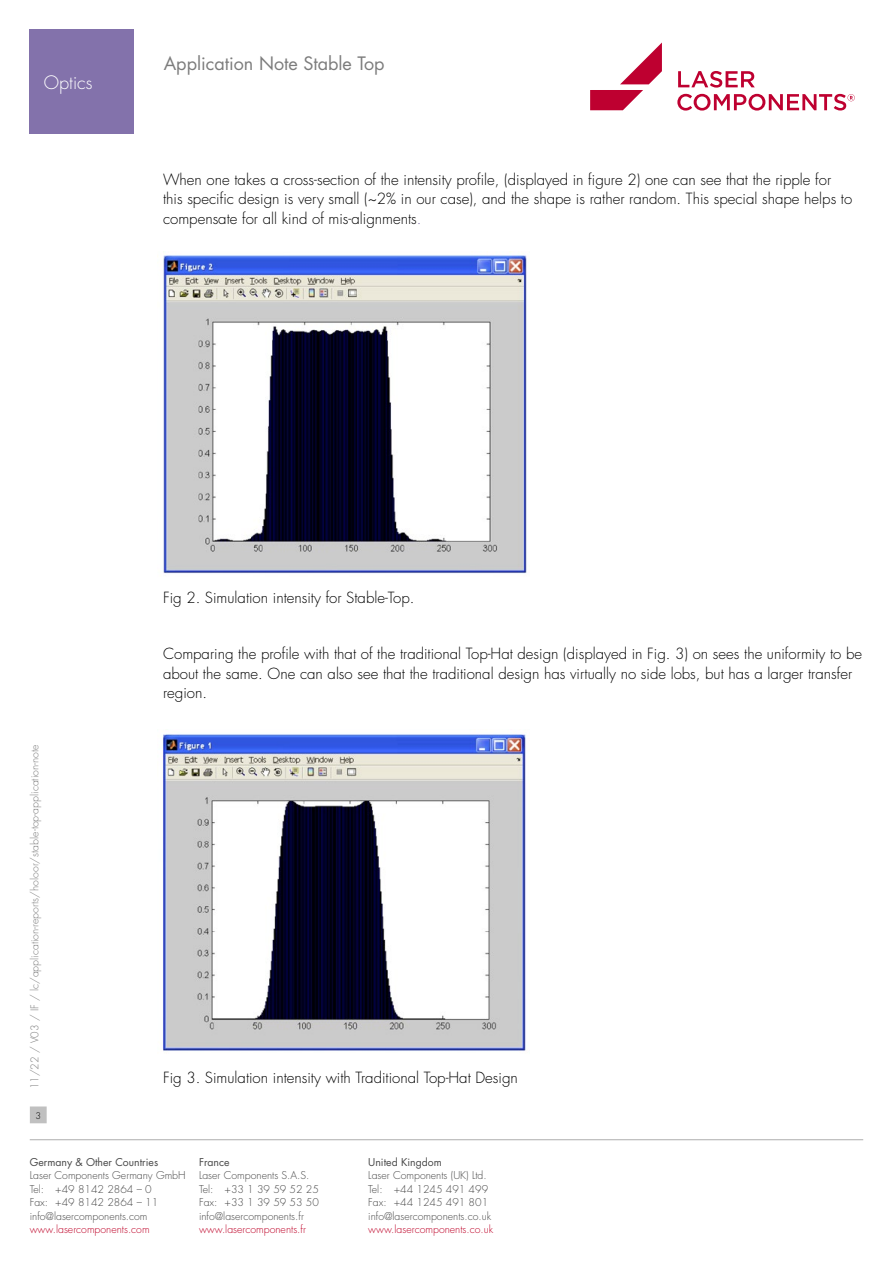
<style>
.page{position:relative;width:893px;height:1263px;background:#fff}
.page>*{position:absolute;margin:0;border:0;box-sizing:border-box;transform-origin:0 0}
.t1{font:18px "Futura Std";color:#7c7c7c}
.t2{font:300 18px "Futura Std";color:#fff}
.t3{font:300 15px/19.5px "Futura Std";color:#000}
.t4{font:300 10.5px/13.5px "Futura Std";color:#484848}
.t5{font:300 10.5px "Futura Std";color:#7c7c7c}
.t6{font:300 10.5px "Futura Std";color:#be0027}
.t7{font:10.5px "Futura Std";color:#484848}
.t8{font:300 9px "Futura Std";color:#000}
.s1{color:#8372ab}
</style>
<div class="page">
<hr style="left:30px;top:1139px;width:833px;height:1px;background:#c0c0c0">
<div style="left:31px;top:1107px;width:15px;height:16px;background:#c0c0c0"></div>
<div style="left:30px;top:1106px;width:17px;height:17px;border:1px solid #c0c0c0"></div>
<svg style="left:677px;top:71px;width:178px;height:40px"></svg>
<svg style="left:590px;top:43px;width:72px;height:67px"></svg>
<img style="left:157px;top:255px;width:370px;height:319px">
<img style="left:163px;top:734px;width:363px;height:317px">
<div style="left:30px;top:30px;width:104px;height:104px;background:#8372ab"></div>
<p class="t2" style="left:44px;top:72px;width:50px">Optics</p>
<p class="t1" style="left:164px;top:52px;width:222px">Application Note Stable Top</p>
<p class="t3" style="left:163px;top:170px;width:691px">When one takes a cross-section of the intensity profile, (displayed in figure 2) one can see that the ripple for this specific design is very small (~2% in our case), and the shape is rather random. This special shape helps to compensate for all kind of mis-alignments<span class="s1">.</span></p>
<p class="t5" style="left:28px;top:1089px;width:346px;rotate:-90deg">11/22 / V03 / IF / lc/application-reports/holoor/stable-top-application-note</p>
<p class="t8" style="left:35px;top:1110px;width:7px">3</p>
<p class="t3" style="left:163px;top:589px;width:253px">Fig 2. Simulation intensity for Stable-Top.</p>
<p class="t3" style="left:163px;top:645px;width:701px">Comparing the profile with that of the traditional Top-Hat design (displayed in Fig. 3) on sees the uniformity to be about the same. One can also see that the traditional design has virtually no side lobs, but has a larger transfer region.</p>
<p class="t3" style="left:163px;top:1068px;width:356px">Fig 3. Simulation intensity with Traditional Top-Hat Design</p>
<p class="t7" style="left:30px;top:1155px;width:130px">Germany &amp; Other Countries</p>
<p class="t4" style="left:30px;top:1169px;width:157px">Laser Components Germany GmbH<br>Tel: +49 8142 2864 – 0<br>Fax: +49 8142 2864 – 11 info@lasercomponents.com</p>
<p class="t6" style="left:30px;top:1223px;width:121px">www.lasercomponents.com</p>
<p class="t7" style="left:199px;top:1155px;width:32px">France</p>
<p class="t4" style="left:199px;top:1169px;width:121px">Laser Components S.A.S.<br>Tel: +33 1 39 59 52 25<br>Fax: +33 1 39 59 53 50 info@lasercomponents.fr</p>
<p class="t6" style="left:199px;top:1223px;width:108px">www.lasercomponents.fr</p>
<p class="t7" style="left:368px;top:1155px;width:75px">United Kingdom</p>
<p class="t4" style="left:368px;top:1169px;width:124px">Laser Components (UK) Ltd.<br>Tel: +44 1245 491 499<br>Fax: +44 1245 491 801 info@lasercomponents.co.uk</p>
<p class="t6" style="left:368px;top:1223px;width:126px">www.lasercomponents.co.uk</p>
</div>
